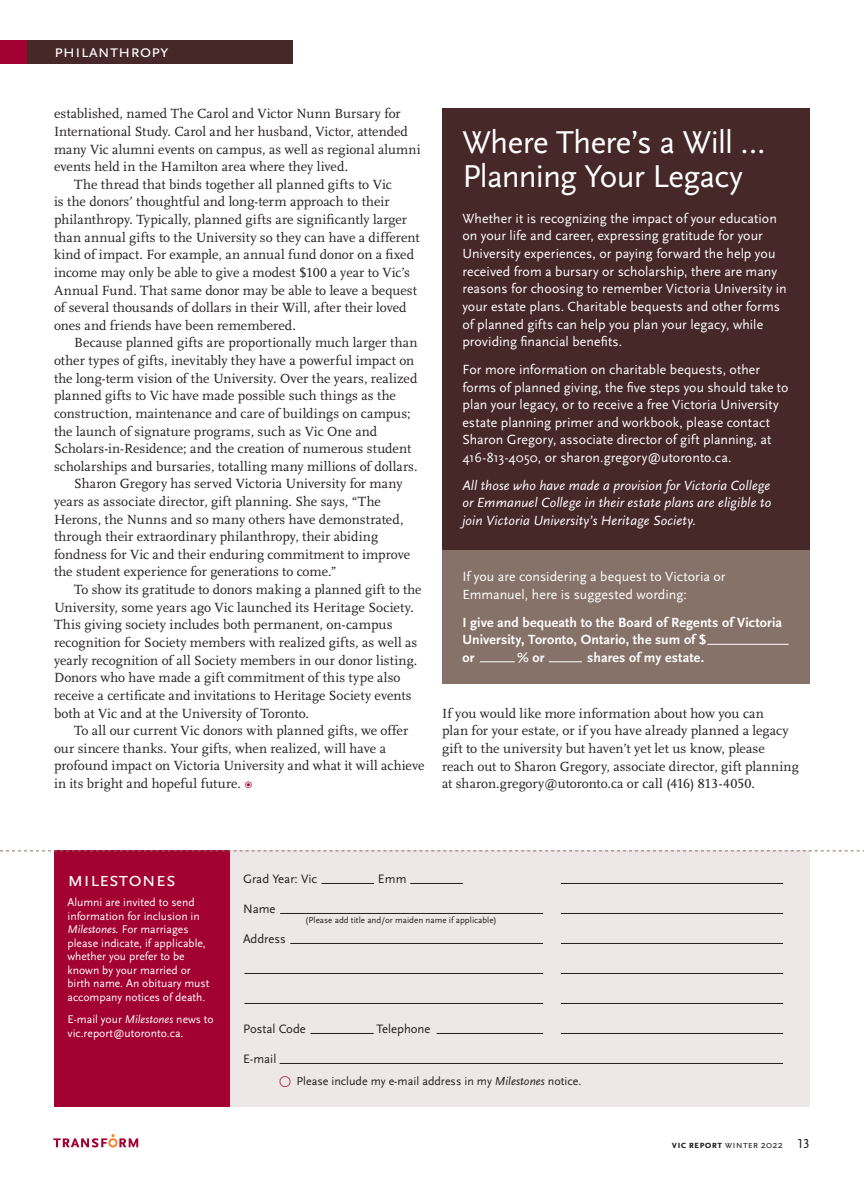
<style>
.page{position:relative;width:864px;height:1188px;background:#fff}
.page>*{position:absolute;margin:0;border:0;box-sizing:border-box;transform-origin:0 0}
.t1{font:33px/34.5px "Scala Sans";letter-spacing:-.02em;color:#fff}
.t2{font:21px "Scala Sans Caps";color:#fff}
.t3{font:18px "Scala Sans Caps";color:#fff}
.t4{font:13.8px/17.5px "Scala LF";letter-spacing:.005em;color:#231f20}
.t5{font:13.8px/17.5px "Scala Sans";letter-spacing:.005em;color:#fff}
.t6{font:italic 13.8px/17.5px "Scala Sans";letter-spacing:.01em;color:#fff;text-align:justify}
.t7{font:700 13.8px/17.5px "Scala Sans";letter-spacing:.01em;color:#fff}
.t8{font:12.75px "Scala Sans";color:#231f20}
.t9{font:12px "Scala Sans";color:#231f20}
.t10{font:11.7px/13.5px "Scala Sans";color:#fff}
.t11{font:700 10.5px "Scala Sans Caps";letter-spacing:.01em;color:#231f20}
.t12{font:9px "Scala Sans";color:#231f20}
.s1{font-style:italic}
.s2{font-weight:400}
.s3{font-family:"Scala Sans";font-weight:400}
.s4{font-weight:400;font-size:13.5px}
</style>
<div class="page">
<div style="left:27px;top:40px;width:265px;height:24px;background:#472829"></div>
<div style="left:0;top:40px;width:27px;height:24px;background:#a40133"></div>
<div style="left:211px;top:850px;width:599px;height:257px;background:#ede8e7"></div>
<hr style="left:321px;top:883px;width:53px;height:1px;background:#231f20">
<hr style="left:561px;top:913px;width:222px;height:1px;background:#231f20">
<hr style="left:561px;top:883px;width:222px;height:1px;background:#231f20">
<hr style="left:561px;top:943px;width:222px;height:1px;background:#231f20">
<hr style="left:561px;top:973px;width:222px;height:1px;background:#231f20">
<hr style="left:561px;top:1003px;width:222px;height:1px;background:#231f20">
<hr style="left:561px;top:1033px;width:222px;height:1px;background:#231f20">
<hr style="left:280px;top:913px;width:263px;height:1px;background:#231f20">
<hr style="left:290px;top:943px;width:253px;height:1px;background:#231f20">
<hr style="left:244px;top:973px;width:299px;height:1px;background:#231f20">
<hr style="left:244px;top:1003px;width:299px;height:1px;background:#231f20">
<hr style="left:310px;top:1033px;width:64px;height:1px;background:#231f20">
<hr style="left:437px;top:1033px;width:106px;height:1px;background:#231f20">
<hr style="left:280px;top:1063px;width:503px;height:1px;background:#231f20">
<hr style="left:410px;top:883px;width:53px;height:1px;background:#231f20">
<div style="left:54px;top:850px;width:176px;height:257px;background:#a40133"></div>
<svg style="left:0;top:850px;width:864px;height:1px"></svg>
<div style="left:442px;top:108px;width:368px;height:576px;background:#472829"></div>
<div style="left:442px;top:551px;width:368px;height:133px;background:#877269"></div>
<hr style="left:707px;top:644px;width:82px;height:1px;background:#fff">
<hr style="left:480px;top:662px;width:35px;height:1px;background:#fff">
<hr style="left:549px;top:662px;width:33px;height:1px;background:#fff">
<svg style="left:53px;top:1134px;width:85px;height:13px"></svg>
<h3 class="t3" style="left:54px;top:41px;width:116px">philanthropy</h3>
<p class="t4" style="left:54px;top:105px;width:348px">established, named The Carol and Victor Nunn Bursary for</p>
<p class="t4" style="left:54px;top:123px;width:355px">International Study. Carol and her husband, Victor, attended</p>
<p class="t4" style="left:54px;top:141px;width:368px">many Vic alumni events on campus, as well as regional alumni</p>
<p class="t4" style="left:54px;top:158px;width:296px">events held in the Hamilton area where they lived.</p>
<p class="t4" style="left:74px;top:176px;width:319px">The thread that binds together all planned gifts to Vic</p>
<p class="t4" style="left:54px;top:193px;width:337px">is the donors’ thoughtful and long-term approach to their</p>
<p class="t4" style="left:54px;top:211px;width:355px">philanthropy. Typically, planned gifts are significantly larger</p>
<p class="t4" style="left:54px;top:229px;width:367px">than annual gifts to the University so they can have a different</p>
<p class="t4" style="left:54px;top:246px;width:362px">kind of impact. For example, an annual fund donor on a fixed</p>
<p class="t4" style="left:54px;top:264px;width:358px">income may only be able to give a modest $100 a year to Vic’s</p>
<p class="t4" style="left:54px;top:282px;width:365px">Annual Fund. That same donor may be able to leave a bequest</p>
<p class="t4" style="left:54px;top:299px;width:354px">of several thousands of dollars in their Will, after their loved</p>
<p class="t4" style="left:54px;top:317px;width:244px">ones and friends have been remembered.</p>
<p class="t4" style="left:74px;top:334px;width:345px">Because planned gifts are proportionally much larger than</p>
<p class="t4" style="left:54px;top:352px;width:362px">other types of gifts, inevitably they have a powerful impact on</p>
<p class="t4" style="left:54px;top:370px;width:365px">the long-term vision of the University. Over the years, realized</p>
<p class="t4" style="left:54px;top:387px;width:343px">planned gifts to Vic have made possible such things as the</p>
<p class="t4" style="left:54px;top:405px;width:358px">construction, maintenance and care of buildings on campus;</p>
<p class="t4" style="left:54px;top:423px;width:325px">the launch of signature programs, such as Vic One and</p>
<p class="t4" style="left:54px;top:440px;width:359px">Scholars-in-Residence; and the creation of numerous student</p>
<p class="t4" style="left:54px;top:458px;width:365px">scholarships and bursaries, totalling many millions of dollars.</p>
<p class="t4" style="left:74px;top:475px;width:330px">Sharon Gregory has served Victoria University for many</p>
<p class="t4" style="left:54px;top:493px;width:328px">years as associate director, gift planning. She says, “The</p>
<p class="t4" style="left:54px;top:511px;width:351px">Herons, the Nunns and so many others have demonstrated,</p>
<p class="t4" style="left:54px;top:528px;width:326px">through their extraordinary philanthropy, their abiding</p>
<p class="t4" style="left:54px;top:546px;width:358px">fondness for Vic and their enduring commitment to improve</p>
<p class="t4" style="left:54px;top:563px;width:284px">the student experience for generations to come.”</p>
<p class="t4" style="left:74px;top:581px;width:349px">To show its gratitude to donors making a planned gift to the</p>
<p class="t4" style="left:54px;top:599px;width:361px">University, some years ago Vic launched its Heritage Society.</p>
<p class="t4" style="left:54px;top:616px;width:340px">This giving society includes both permanent, on-campus</p>
<p class="t4" style="left:54px;top:634px;width:365px">recognition for Society members with realized gifts, as well as</p>
<p class="t4" style="left:54px;top:652px;width:365px">yearly recognition of all Society members in our donor listing.</p>
<p class="t4" style="left:54px;top:669px;width:348px">Donors who have made a gift commitment of this type also</p>
<p class="t4" style="left:54px;top:687px;width:359px">receive a certificate and invitations to Heritage Society events</p>
<p class="t4" style="left:54px;top:705px;width:257px">both at Vic and at the University of Toronto.</p>
<p class="t4" style="left:74px;top:722px;width:336px">To all our current Vic donors with planned gifts, we offer</p>
<p class="t4" style="left:54px;top:740px;width:334px">our sincere thanks. Your gifts, when realized, will have a</p>
<p class="t4" style="left:54px;top:757px;width:372px">profound impact on Victoria University and what it will achieve</p>
<p class="t4" style="left:54px;top:775px;width:189px">in its bright and hopeful future.</p>
<h1 class="t1" style="left:462px;top:125px;width:304px">Where There’s a Will …<br>Planning Your Legacy</h1>
<p class="t5" style="left:462px;top:210px;width:326px">Whether it is recognizing the impact of your education on your life and career, expressing gratitude for your University experiences, or paying forward the help you received from a bursary or scholarship, there are many reasons for choosing to remember Victoria University in your estate plans. Charitable bequests and other forms of planned gifts can help you plan your legacy, while providing financial benefits.</p>
<p class="t5" style="left:462px;top:361px;width:328px">For more information on charitable bequests, other forms of planned giving, the five steps you should take to plan your legacy, or to receive a free Victoria University estate planning primer and workbook, please contact Sharon Gregory, associate director of gift planning, at 416-813-4050, or sharon.gregory@utoronto.ca.</p>
<p class="t6" style="left:462px;top:477px;width:310px">All those who have made a provision for Victoria College or Emmanuel College in their estate plans are eligible to join Victoria University’s Heritage Society.</p>
<p class="t5" style="left:462px;top:568px;width:265px">If you are considering a bequest to Victoria or<br>Emmanuel, here is suggested wording:</p>
<p class="t7" style="left:462px;top:614px;width:321px">I give and bequeath to the Board of Regents of Victoria<br>University, Toronto, Ontario, the sum of $<br>or</p>
<p class="t7" style="left:517px;top:649px;width:29px">% or</p>
<p class="t7" style="left:587px;top:649px;width:119px">shares of my estate.</p>
<p class="t4" style="left:442px;top:705px;width:358px">If you would like more information about how you can<br>plan for your estate, or if you have already planned a legacy gift to the university but haven’t yet let us know, please reach out to Sharon Gregory, associate director, gift planning at sharon.gregory@utoronto.ca or call (416) 813-4050.</p>
<h2 class="t2" style="left:68px;top:868px;width:110px">milestones</h2>
<p class="t10" style="left:68px;top:896px;width:143px">Alumni are invited to send information for inclusion in<br><span class="s1">Milestones.</span> For marriages please indicate, if applicable, whether you prefer to be known by your married or birth name. An obituary must accompany notices of death.</p>
<p class="t10" style="left:68px;top:1013px;width:148px">E-mail your <span class="s1">Milestones</span> news to vic.report@utoronto.ca.</p>
<p class="t8" style="left:243px;top:872px;width:76px">Grad Year: Vic</p>
<p class="t8" style="left:378px;top:872px;width:30px">Emm</p>
<p class="t8" style="left:243px;top:902px;width:34px">Name</p>
<p class="t8" style="left:243px;top:932px;width:45px">Address</p>
<p class="t12" style="left:305px;top:915px;width:193px">(Please add title and/or maiden name if applicable)</p>
<p class="t8" style="left:243px;top:1022px;width:64px">Postal Code</p>
<p class="t8" style="left:377px;top:1022px;width:56px">Telephone</p>
<p class="t8" style="left:243px;top:1052px;width:35px">E-mail</p>
<p class="t9" style="left:297px;top:1075px;width:287px">Please include my e-mail address in my <span class="s1">Milestones</span> notice.</p>
<p class="t11" style="left:672px;top:1138px;width:140px">vic report <span class="s2">winter</span> <span class="s3">2022</span> <span class="s4">13</span></p>
</div>
